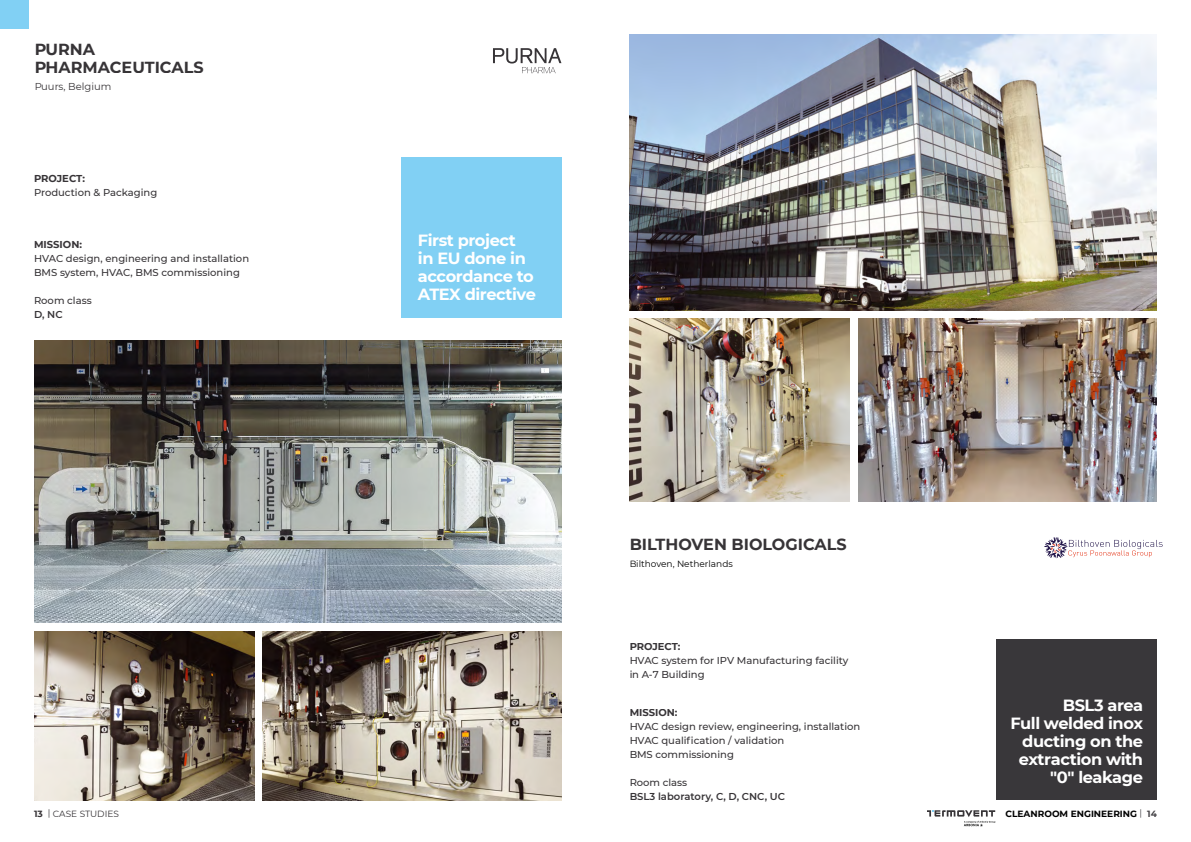
<style>
.page{position:relative;width:1191px;height:842px;background:#fff}
.page>*{position:absolute;margin:0;border:0;box-sizing:border-box;transform-origin:0 0}
.t1{font:700 16.2px/18px "Montserrat";letter-spacing:-.025em;color:#fff}
.t2{font:700 16px/18px "Montserrat";color:#373437}
.t3{font:500 10px/14px "Montserrat";color:#373437}
.t4{font:700 10px "Montserrat";color:#373437}
.t5{font:600 10px "Montserrat";color:#373437}
.t6{font:10px "Montserrat";color:#373437}
.t7{font:700 9px "Montserrat";color:#000}
.t8{font:9px "Montserrat";color:#000}
.t9{font:9px "Montserrat";color:#373437}
.s1{font-weight:700}
.s2{font-weight:400;color:#454347}
.s3{color:#454347}
</style>
<div class="page">
<img style="left:34px;top:631px;width:220px;height:169px">
<img style="left:629px;top:319px;width:220px;height:182px">
<img style="left:262px;top:631px;width:299px;height:169px">
<img style="left:858px;top:319px;width:299px;height:182px">
<img style="left:34px;top:341px;width:527px;height:282px">
<img style="left:629px;top:34px;width:528px;height:276px">
<svg style="left:493px;top:48px;width:68px;height:25px"></svg>
<svg style="left:1044px;top:537px;width:118px;height:21px"></svg>
<div style="left:0;top:0;width:28px;height:28px;background:#81d0f4"></div>
<div style="left:401px;top:157px;width:160px;height:161px;background:#81d0f4"></div>
<div style="left:996px;top:640px;width:161px;height:160px;background:#39373a"></div>
<svg style="left:927px;top:810px;width:68px;height:16px"></svg>
<h2 class="t2" style="left:34px;top:39px;width:171px">PURNA<br>PHARMACEUTICALS</h2>
<p class="t6" style="left:34px;top:79px;width:79px">Puurs, Belgium</p>
<p class="t4" style="left:34px;top:171px;width:52px">PROJECT:</p>
<p class="t3" style="left:34px;top:185px;width:125px">Production &amp; Packaging</p>
<p class="t4" style="left:34px;top:237px;width:50px">MISSION:</p>
<p class="t3" style="left:34px;top:251px;width:217px">HVAC design, engineering and installation<br>BMS system, HVAC, BMS commissioning</p>
<p class="t3" style="left:34px;top:293px;width:59px">Room class</p>
<p class="t5" style="left:34px;top:307px;width:30px">D, NC</p>
<h1 class="t1" style="left:418px;top:230px;width:119px">First project<br>in EU done in accordance to<br>ATEX directive</h1>
<h2 class="t2" style="left:629px;top:535px;width:219px">BILTHOVEN BIOLOGICALS</h2>
<p class="t8" style="left:629px;top:558px;width:105px">Bilthoven, Netherlands</p>
<p class="t4" style="left:629px;top:640px;width:52px">PROJECT:</p>
<p class="t3" style="left:629px;top:653px;width:220px">HVAC system for IPV Manufacturing facility in A-7 Building</p>
<p class="t4" style="left:629px;top:705px;width:50px">MISSION:</p>
<p class="t3" style="left:629px;top:719px;width:232px">HVAC design review, engineering, installation<br>HVAC qualification / validation<br>BMS commissioning</p>
<p class="t3" style="left:629px;top:775px;width:59px">Room class</p>
<p class="t5" style="left:629px;top:790px;width:157px">BSL3 laboratory, C, D, CNC, UC</p>
<h1 class="t1" style="left:1010px;top:696px;width:134px;text-align:right">BSL3 area<br>Full welded inox ducting on the extraction with "0" leakage</h1>
<p class="t9" style="left:34px;top:807px;width:86px"><span class="s1">13</span> | CASE STUDIES</p>
<p class="t7" style="left:1005px;top:807px;width:153px">CLEANROOM ENGINEERING <span class="s2">|</span> <span class="s3">14</span></p>
</div>
